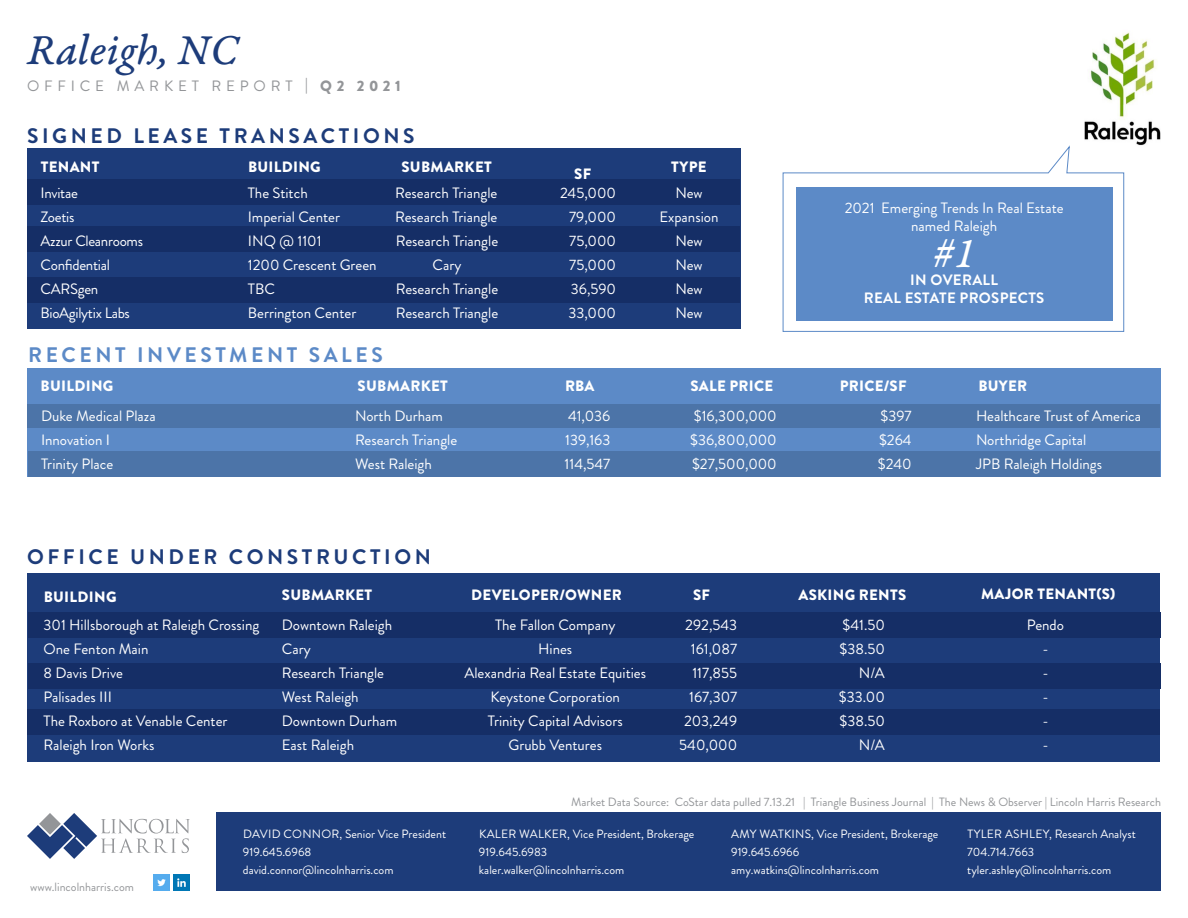
<style>
.page{position:relative;width:1188px;height:918px;background:#fff}
.page>*{position:absolute;margin:0;border:0;box-sizing:border-box;transform-origin:0 0}
.t1{font:45px "Garamond Premr Pro It Capt";color:#1d3c7a}
.t2{font:45px "Garamond Premr Pro It Capt";color:#fff}
.t3{font:700 21px "Brandon Grotesque";letter-spacing:.17em;color:#1d3c7a}
.t4{font:700 21px "Brandon Grotesque";letter-spacing:.17em;color:#5c8ac7}
.t5{font:15px/18px "Brandon Grotesque";color:#fff;text-align:center}
.t6{font:900 15px "Brandon Grotesque";letter-spacing:.02em;color:#fff}
.t7{font:15px/24px "Brandon Grotesque";letter-spacing:-.02em;color:#fff}
.t8{font:700 15px/18px "Brandon Grotesque";letter-spacing:.02em;color:#fff;text-align:center}
.t9{font:15px "Brandon Grotesque";letter-spacing:.32em;color:#939598}
.t10{font:12px/18px "Brandon Grotesque";color:#fff}
.t11{font:12px "Brandon Grotesque";color:#939598}
.s1{font-weight:700}
.s2{font-weight:900}
</style>
<div class="page">
<div style="left:216px;top:812px;width:945px;height:79px;background:#1d3c7a"></div>
<svg style="left:27px;top:813px;width:163px;height:46px"></svg>
<img style="left:174px;top:875px;width:16px;height:16px">
<img style="left:154px;top:875px;width:16px;height:16px">
<div style="left:27px;top:368px;width:1133px;height:109px;background:#5c8ac7"></div>
<div style="left:27px;top:148px;width:713px;height:181px;background:#1d3c7a"></div>
<div style="left:27px;top:179px;width:713px;height:25px;background:#152e66"></div>
<div style="left:27px;top:226px;width:713px;height:26px;background:#152e66"></div>
<div style="left:27px;top:404px;width:1133px;height:24px;background:#4c74a8"></div>
<div style="left:28px;top:573px;width:1132px;height:188px;background:#1d3c7a"></div>
<div style="left:28px;top:710px;width:1132px;height:25px;background:#152e66"></div>
<div style="left:28px;top:663px;width:1132px;height:26px;background:#152e66"></div>
<div style="left:28px;top:613px;width:1132px;height:25px;background:#152e66"></div>
<img style="left:1084px;top:32px;width:77px;height:114px">
<svg style="left:782px;top:144px;width:342px;height:188px"></svg>
<div style="left:796px;top:187px;width:316px;height:134px;background:#5c8ac7"></div>
<div style="left:28px;top:452px;width:1132px;height:25px;background:#4c74a8"></div>
<div style="left:27px;top:277px;width:713px;height:26px;background:#152e66"></div>
<p class="t1" style="left:27px;top:23px;width:214px">Raleigh, NC</p>
<p class="t9" style="left:27px;top:75px;width:375px">OFFICE MARKET REPORT <span class="s1">|</span> <span class="s2">Q2 2021</span></p>
<p class="t3" style="left:27px;top:121px;width:389px">SIGNED LEASE TRANSACTIONS</p>
<p class="t6" style="left:41px;top:156px;width:60px">TENANT</p>
<p class="t6" style="left:248px;top:156px;width:74px">BUILDING</p>
<p class="t6" style="left:401px;top:156px;width:92px">SUBMARKET</p>
<p class="t7" style="left:41px;top:181px;width:39px">Invitae<br>Zoetis</p>
<p class="t7" style="left:41px;top:229px;width:104px">Azzur Cleanrooms</p>
<p class="t7" style="left:41px;top:253px;width:71px">Confidential</p>
<p class="t7" style="left:41px;top:277px;width:59px">CARSgen</p>
<p class="t7" style="left:41px;top:301px;width:91px">BioAgilytix Labs</p>
<p class="t5" style="left:248px;top:184px;width:61px">The Stitch</p>
<p class="t5" style="left:248px;top:208px;width:94px">Imperial Center</p>
<p class="t5" style="left:248px;top:232px;width:75px">INQ @ 1101</p>
<p class="t5" style="left:248px;top:256px;width:130px">1200 Crescent Green</p>
<p class="t5" style="left:248px;top:280px;width:29px">TBC</p>
<p class="t5" style="left:248px;top:304px;width:110px">Berrington Center</p>
<p class="t5" style="left:395px;top:184px;width:104px">Research Triangle</p>
<p class="t5" style="left:395px;top:208px;width:104px">Research Triangle</p>
<p class="t5" style="left:396px;top:232px;width:104px">Research Triangle</p>
<p class="t5" style="left:433px;top:256px;width:30px">Cary</p>
<p class="t5" style="left:396px;top:280px;width:104px">Research Triangle</p>
<p class="t5" style="left:396px;top:304px;width:104px">Research Triangle</p>
<p class="t6" style="left:574px;top:164px;width:18px">SF</p>
<p class="t5" style="left:560px;top:184px;width:57px">245,000</p>
<p class="t5" style="left:569px;top:208px;width:48px">79,000</p>
<p class="t5" style="left:569px;top:232px;width:48px">75,000</p>
<p class="t5" style="left:569px;top:256px;width:48px">75,000</p>
<p class="t5" style="left:571px;top:280px;width:47px">36,590</p>
<p class="t5" style="left:568px;top:304px;width:49px">33,000</p>
<p class="t6" style="left:671px;top:156px;width:37px">TYPE</p>
<p class="t5" style="left:675px;top:184px;width:29px">New</p>
<p class="t5" style="left:659px;top:208px;width:61px">Expansion</p>
<p class="t5" style="left:675px;top:232px;width:29px">New</p>
<p class="t5" style="left:675px;top:256px;width:29px">New</p>
<p class="t5" style="left:675px;top:280px;width:29px">New</p>
<p class="t5" style="left:675px;top:304px;width:29px">New</p>
<p class="t5" style="left:845px;top:199px;width:220px">2021 Emerging Trends In Real Estate named Raleigh</p>
<p class="t2" style="left:933px;top:226px;width:44px">#1</p>
<p class="t8" style="left:864px;top:271px;width:182px">IN OVERALL<br>REAL ESTATE PROSPECTS</p>
<p class="t4" style="left:28px;top:340px;width:356px">RECENT INVESTMENT SALES</p>
<p class="t6" style="left:41px;top:375px;width:74px">BUILDING</p>
<p class="t6" style="left:358px;top:375px;width:92px">SUBMARKET</p>
<p class="t6" style="left:690px;top:375px;width:84px">SALE PRICE</p>
<p class="t6" style="left:840px;top:375px;width:68px">PRICE/SF</p>
<p class="t6" style="left:565px;top:375px;width:31px">RBA</p>
<p class="t5" style="left:41px;top:407px;width:116px">Duke Medical Plaza</p>
<p class="t5" style="left:41px;top:431px;width:71px">Innovation I</p>
<p class="t5" style="left:41px;top:455px;width:74px">Trinity Place</p>
<p class="t5" style="left:355px;top:407px;width:89px">North Durham</p>
<p class="t5" style="left:355px;top:431px;width:104px">Research Triangle</p>
<p class="t5" style="left:355px;top:455px;width:78px">West Raleigh</p>
<p class="t5" style="left:568px;top:407px;width:44px">41,036</p>
<p class="t5" style="left:565px;top:431px;width:47px">139,163</p>
<p class="t5" style="left:565px;top:455px;width:47px">114,547</p>
<p class="t5" style="left:694px;top:407px;width:84px">$16,300,000</p>
<p class="t5" style="left:690px;top:431px;width:88px">$36,800,000</p>
<p class="t5" style="left:692px;top:455px;width:86px">$27,500,000</p>
<p class="t5" style="left:881px;top:407px;width:33px">$397</p>
<p class="t5" style="left:879px;top:431px;width:34px">$264</p>
<p class="t5" style="left:878px;top:455px;width:35px">$240</p>
<p class="t6" style="left:978px;top:375px;width:50px">BUYER</p>
<p class="t5" style="left:976px;top:407px;width:167px">Healthcare Trust of America</p>
<p class="t5" style="left:976px;top:431px;width:112px">Northridge Capital</p>
<p class="t5" style="left:976px;top:455px;width:128px">JPB Raleigh Holdings</p>
<p class="t3" style="left:27px;top:542px;width:405px">OFFICE UNDER CONSTRUCTION</p>
<p class="t6" style="left:44px;top:586px;width:74px">BUILDING</p>
<p class="t6" style="left:282px;top:584px;width:92px">SUBMARKET</p>
<p class="t6" style="left:471px;top:584px;width:152px">DEVELOPER/OWNER</p>
<p class="t6" style="left:693px;top:584px;width:18px">SF</p>
<p class="t6" style="left:798px;top:584px;width:109px">ASKING RENTS</p>
<p class="t6" style="left:981px;top:584px;width:136px">MAJOR TENANT(S)</p>
<p class="t5" style="left:44px;top:617px;width:217px">301 Hillsborough at Raleigh Crossing</p>
<p class="t5" style="left:44px;top:641px;width:106px">One Fenton Main</p>
<p class="t5" style="left:44px;top:665px;width:81px">8 Davis Drive</p>
<p class="t5" style="left:44px;top:689px;width:70px">Palisades III</p>
<p class="t5" style="left:44px;top:713px;width:186px">The Roxboro at Venable Center</p>
<p class="t5" style="left:44px;top:737px;width:112px">Raleigh Iron Works</p>
<p class="t5" style="left:282px;top:617px;width:112px">Downtown Raleigh</p>
<p class="t5" style="left:282px;top:641px;width:30px">Cary</p>
<p class="t5" style="left:282px;top:665px;width:104px">Research Triangle</p>
<p class="t5" style="left:282px;top:689px;width:78px">West Raleigh</p>
<p class="t5" style="left:282px;top:713px;width:117px">Downtown Durham</p>
<p class="t5" style="left:282px;top:737px;width:74px">East Raleigh</p>
<p class="t5" style="left:495px;top:617px;width:122px">The Fallon Company</p>
<p class="t5" style="left:538px;top:641px;width:36px">Hines</p>
<p class="t5" style="left:464px;top:665px;width:183px">Alexandria Real Estate Equities</p>
<p class="t5" style="left:491px;top:689px;width:131px">Keystone Corporation</p>
<p class="t5" style="left:488px;top:713px;width:137px">Trinity Capital Advisors</p>
<p class="t5" style="left:509px;top:737px;width:95px">Grubb Ventures</p>
<p class="t5" style="left:685px;top:617px;width:53px">292,543</p>
<p class="t5" style="left:691px;top:641px;width:48px">161,087</p>
<p class="t5" style="left:692px;top:665px;width:46px">117,855</p>
<p class="t5" style="left:689px;top:689px;width:50px">167,307</p>
<p class="t5" style="left:684px;top:713px;width:55px">203,249</p>
<p class="t5" style="left:679px;top:737px;width:59px">540,000</p>
<p class="t5" style="left:843px;top:617px;width:44px">$41.50</p>
<p class="t5" style="left:840px;top:641px;width:47px">$38.50</p>
<p class="t5" style="left:859px;top:665px;width:27px">N/A</p>
<p class="t5" style="left:839px;top:689px;width:47px">$33.00</p>
<p class="t5" style="left:840px;top:713px;width:47px">$38.50</p>
<p class="t5" style="left:859px;top:737px;width:27px">N/A</p>
<p class="t5" style="left:1027px;top:617px;width:39px">Pendo</p>
<p class="t5" style="left:1042px;top:641px;width:8px">-</p>
<p class="t5" style="left:1042px;top:665px;width:8px">-</p>
<p class="t5" style="left:1042px;top:689px;width:8px">-</p>
<p class="t5" style="left:1042px;top:713px;width:8px">-</p>
<p class="t5" style="left:1042px;top:737px;width:8px">-</p>
<p class="t11" style="left:571px;top:793px;width:591px">Market Data Source: CoStar data pulled 7.13.21 | Triangle Business Journal | The News &amp; Observer | Lincoln Harris Research</p>
<p class="t11" style="left:30px;top:879px;width:105px">www.lincolnharris.com</p>
<p class="t10" style="left:243px;top:825px;width:205px">DAVID CONNOR, Senior Vice President<br>919.645.6968 david.connor@lincolnharris.com</p>
<p class="t10" style="left:731px;top:825px;width:209px">AMY WATKINS, Vice President, Brokerage<br>919.645.6966 amy.watkins@lincolnharris.com</p>
<p class="t10" style="left:479px;top:825px;width:217px">KALER WALKER, Vice President, Brokerage<br>919.645.6983 kaler.walker@lincolnharris.com</p>
<p class="t10" style="left:967px;top:825px;width:170px">TYLER ASHLEY, Research Analyst<br>704.714.7663 tyler.ashley@lincolnharris.com</p>
</div>
